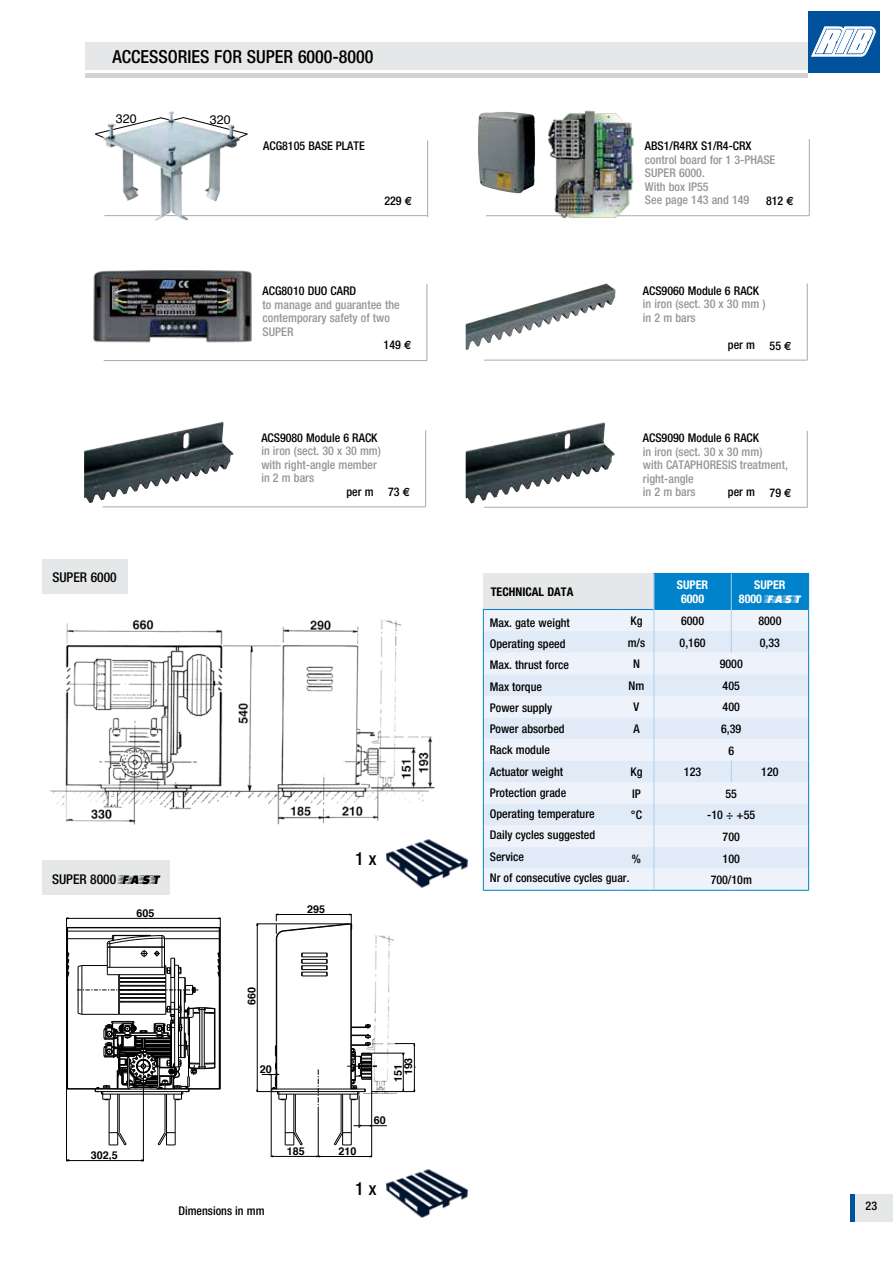
<style>
.page{position:relative;width:893px;height:1263px;background:#fff}
.page>*{position:absolute;margin:0;border:0;box-sizing:border-box;transform-origin:0 0}
.t1{font:500 condensed 18px "Helvetica Neue";color:#000}
.t2{font:500 condensed 13.5px "Helvetica Neue";color:#000}
.t3{font:12.45px "Helvetica";color:#000}
.t4{font:500 condensed 12px/21.3px "Helvetica Neue";color:#000;text-align:center}
.t5{font:500 condensed 12px/13.5px "Helvetica Neue";color:#939598}
.t6{font:700 condensed 12px/14.4px "Helvetica Neue";color:#fff;text-align:center}
.t7{font:700 condensed 12px "Helvetica Neue";color:#000}
.t8{font:700 10.8px "Helvetica";color:#000}
.s1{font-family:"Euro Sans";font-weight:700;font-stretch:normal}
.s2{font-family:"Faster One";font-weight:400;font-stretch:normal}
</style>
<div class="page">
<img style="left:478px;top:112px;width:57px;height:82px">
<hr style="left:486px;top:215px;width:323px;height:1px;background:#a7a9ac">
<hr style="left:809px;top:139px;width:1px;height:77px;background:#a7a9ac">
<img style="left:84px;top:422px;width:150px;height:81px">
<hr style="left:102px;top:506px;width:324px;height:1px;background:#a7a9ac">
<hr style="left:425px;top:430px;width:1px;height:77px;background:#a7a9ac">
<hr style="left:104px;top:215px;width:324px;height:1px;background:#a7a9ac">
<hr style="left:427px;top:140px;width:1px;height:77px;background:#a7a9ac">
<img style="left:466px;top:283px;width:150px;height:67px">
<hr style="left:484px;top:360px;width:323px;height:1px;background:#a7a9ac">
<hr style="left:807px;top:283px;width:1px;height:77px;background:#a7a9ac">
<img style="left:466px;top:422px;width:149px;height:81px">
<hr style="left:484px;top:507px;width:323px;height:1px;background:#a7a9ac">
<hr style="left:807px;top:431px;width:1px;height:76px;background:#a7a9ac">
<img style="left:543px;top:110px;width:95px;height:109px">
<svg style="left:95px;top:132px;width:153px;height:4px"></svg>
<img style="left:99px;top:111px;width:146px;height:110px">
<div style="left:85px;top:43px;width:722px;height:27px;background:#e6e7e8"></div>
<hr style="left:85px;top:73px;width:722px;height:4px;background:#d1d3d4">
<img style="left:50px;top:619px;width:384px;height:206px">
<div style="left:483px;top:573px;width:171px;height:36px;background:#e6e7e8"></div>
<div style="left:484px;top:610px;width:169px;height:280px;background:#eef3fb"></div>
<svg style="left:484px;top:631px;width:169px;height:238px;background:#e7eef8"></svg>
<hr style="left:483px;top:609px;width:136px;height:1px;background:#0083ca">
<hr style="left:619px;top:609px;width:34px;height:1px;background:#0083ca">
<svg style="left:483px;top:610px;width:1px;height:280px"></svg>
<hr style="left:483px;top:890px;width:136px;height:1px;background:#0083ca">
<hr style="left:619px;top:890px;width:35px;height:1px;background:#0083ca">
<hr style="left:654px;top:890px;width:77px;height:1px;background:#0083ca">
<hr style="left:731px;top:890px;width:78px;height:1px;background:#0083ca">
<svg style="left:653px;top:573px;width:156px;height:317px;background:#cce1f3"></svg>
<div style="left:855px;top:1194px;width:38px;height:28px;background:#e6e7e8"></div>
<hr style="left:850px;top:1194px;width:4px;height:28px;background:#00529c">
<div style="left:808px;top:11px;width:71px;height:62px;background:#00529c"></div>
<svg style="left:812px;top:27px;width:63px;height:29px;background:#bdd2e5"></svg>
<div style="left:42px;top:560px;width:85px;height:34px;background:#e6e7e8"></div>
<img style="left:374px;top:935px;width:21px;height:53px">
<hr style="left:371px;top:1078px;width:1px;height:79px;background:#000">
<hr style="left:359px;top:1095px;width:1px;height:33px;background:#000">
<hr style="left:143px;top:1083px;width:1px;height:78px;background:#000">
<hr style="left:66px;top:1089px;width:1px;height:72px;background:#000">
<hr style="left:67px;top:1160px;width:76px;height:1px;background:#000">
<hr style="left:257px;top:923px;width:92px;height:1px;background:#000">
<svg style="left:318px;top:1069px;width:1px;height:43px"></svg>
<hr style="left:318px;top:1112px;width:1px;height:45px;background:#000">
<hr style="left:271px;top:1091px;width:1px;height:66px;background:#000">
<hr style="left:354px;top:1125px;width:33px;height:1px;background:#000">
<hr style="left:257px;top:924px;width:1px;height:167px;background:#000">
<hr style="left:271px;top:1156px;width:47px;height:1px;background:#000">
<hr style="left:318px;top:1156px;width:54px;height:1px;background:#000">
<hr style="left:109px;top:1099px;width:1px;height:46px;background:#000">
<hr style="left:119px;top:1094px;width:1px;height:38px;background:#000">
<hr style="left:117px;top:1094px;width:1px;height:51px;background:#000">
<hr style="left:166px;top:1094px;width:1px;height:51px;background:#000">
<hr style="left:165px;top:1094px;width:1px;height:38px;background:#000">
<hr style="left:175px;top:1099px;width:1px;height:46px;background:#000">
<hr style="left:276px;top:939px;width:1px;height:150px;background:#000">
<hr style="left:271px;top:1089px;width:94px;height:1px;background:#000">
<hr style="left:271px;top:1091px;width:94px;height:1px;background:#000">
<hr style="left:278px;top:1094px;width:81px;height:1px;background:#000">
<hr style="left:351px;top:924px;width:1px;height:165px;background:#000">
<hr style="left:351px;top:1099px;width:1px;height:46px;background:#000">
<hr style="left:342px;top:1094px;width:1px;height:51px;background:#000">
<hr style="left:341px;top:1094px;width:1px;height:38px;background:#000">
<hr style="left:295px;top:1094px;width:1px;height:38px;background:#000">
<hr style="left:294px;top:1094px;width:1px;height:51px;background:#000">
<hr style="left:285px;top:1099px;width:1px;height:46px;background:#000">
<svg style="left:301px;top:953px;width:27px;height:24px"></svg>
<svg style="left:109px;top:1132px;width:17px;height:14px"></svg>
<svg style="left:158px;top:1132px;width:17px;height:14px"></svg>
<svg style="left:334px;top:1132px;width:17px;height:14px"></svg>
<svg style="left:285px;top:1132px;width:17px;height:14px"></svg>
<svg style="left:257px;top:1063px;width:30px;height:37px"></svg>
<svg style="left:66px;top:918px;width:155px;height:182px"></svg>
<svg style="left:276px;top:914px;width:77px;height:25px"></svg>
<svg style="left:347px;top:988px;width:69px;height:112px"></svg>
<hr style="left:377px;top:1064px;width:10px;height:4px;background:#fff">
<div style="left:42px;top:861px;width:128px;height:34px;background:#e6e7e8"></div>
<img style="left:385px;top:839px;width:83px;height:49px">
<img style="left:385px;top:1169px;width:83px;height:49px">
<hr style="left:104px;top:360px;width:323px;height:1px;background:#a7a9ac">
<hr style="left:426px;top:284px;width:1px;height:77px;background:#a7a9ac">
<img style="left:93px;top:270px;width:159px;height:73px">
<h1 class="t1" style="left:112px;top:46px;width:263px">ACCESSORIES FOR SUPER 6000-8000</h1>
<p class="t3" style="left:116px;top:109px;width:22px">320</p>
<p class="t3" style="left:210px;top:110px;width:22px">320</p>
<p class="t4" style="left:263px;top:135px;width:103px">ACG8105 BASE PLATE</p>
<p class="t4" style="left:384px;top:190px;width:29px">229 <span class="s1">€</span></p>
<p class="t4" style="left:263px;top:280px;width:95px">ACG8010 DUO CARD</p>
<p class="t5" style="left:263px;top:298px;width:139px">to manage and guarantee the contemporary safety of two<br>SUPER</p>
<p class="t4" style="left:384px;top:334px;width:29px">149 <span class="s1">€</span></p>
<p class="t2" style="left:52px;top:569px;width:66px">SUPER 6000</p>
<p class="t4" style="left:261px;top:427px;width:118px">ACS9080 Module 6 RACK</p>
<p class="t5" style="left:261px;top:444px;width:121px">in iron (sect. 30 x 30 mm) with right-angle member in 2 m bars</p>
<p class="t4" style="left:346px;top:481px;width:29px">per m</p>
<p class="t4" style="left:388px;top:481px;width:23px">73 <span class="s1">€</span></p>
<p class="t2" style="left:52px;top:871px;width:110px">SUPER 8000 <span class="s2">FAST</span></p>
<p class="t8" style="left:137px;top:904px;width:19px">605</p>
<p class="t8" style="left:91px;top:1147px;width:28px">302,5</p>
<p class="t8" style="left:307px;top:900px;width:19px">295</p>
<h1 class="t1" style="left:355px;top:848px;width:23px">1 x</h1>
<p class="t8" style="left:243px;top:1005px;width:19px;rotate:-90deg">660</p>
<p class="t8" style="left:260px;top:1060px;width:13px">20</p>
<p class="t8" style="left:287px;top:1142px;width:19px">185</p>
<p class="t8" style="left:400px;top:1075px;width:19px;rotate:-90deg">193</p>
<p class="t8" style="left:389px;top:1082px;width:19px;rotate:-90deg">151</p>
<p class="t8" style="left:338px;top:1142px;width:19px">210</p>
<p class="t8" style="left:374px;top:1112px;width:13px">60</p>
<h1 class="t1" style="left:355px;top:1178px;width:23px">1 x</h1>
<p class="t4" style="left:178px;top:1200px;width:88px">Dimensions in mm</p>
<p class="t4" style="left:645px;top:135px;width:108px">ABS1/R4RX S1/R4-CRX</p>
<p class="t5" style="left:645px;top:153px;width:132px">control board for 1 3-PHASE<br>SUPER 6000.<br>With box IP55<br>See page 143 and 149</p>
<p class="t4" style="left:766px;top:190px;width:29px">812 <span class="s1">€</span></p>
<p class="t4" style="left:643px;top:280px;width:118px">ACS9060 Module 6 RACK</p>
<p class="t5" style="left:643px;top:297px;width:124px">in iron (sect. 30 x 30 mm ) in 2 m bars</p>
<p class="t4" style="left:728px;top:334px;width:29px">per m</p>
<p class="t4" style="left:770px;top:334px;width:23px">55 <span class="s1">€</span></p>
<p class="t7" style="left:491px;top:584px;width:84px">TECHNICAL DATA</p>
<p class="t4" style="left:643px;top:427px;width:118px">ACS9090 Module 6 RACK</p>
<p class="t5" style="left:643px;top:444px;width:146px">in iron (sect. 30 x 30 mm)<br>with CATAPHORESIS treatment, right-angle<br>in 2 m bars</p>
<p class="t4" style="left:770px;top:482px;width:23px">79 <span class="s1">€</span></p>
<p class="t4" style="left:728px;top:481px;width:29px">per m</p>
<p class="t6" style="left:677px;top:577px;width:33px">SUPER<br>6000</p>
<p class="t6" style="left:739px;top:577px;width:63px">SUPER<br>8000 <span class="s2">FAST</span></p>
<p class="t4" style="left:630px;top:610px;width:13px">Kg</p>
<p class="t4" style="left:681px;top:610px;width:25px">6000</p>
<p class="t4" style="left:758px;top:610px;width:25px">8000</p>
<p class="t4" style="left:628px;top:632px;width:19px">m/s</p>
<p class="t4" style="left:680px;top:632px;width:27px">0,160</p>
<p class="t4" style="left:760px;top:632px;width:22px">0,33</p>
<p class="t4" style="left:633px;top:653px;width:8px">N</p>
<p class="t4" style="left:720px;top:653px;width:25px">9000</p>
<p class="t4" style="left:629px;top:675px;width:17px">Nm</p>
<p class="t4" style="left:723px;top:675px;width:19px">405</p>
<p class="t4" style="left:634px;top:696px;width:7px">V</p>
<p class="t4" style="left:723px;top:696px;width:19px">400</p>
<p class="t4" style="left:633px;top:718px;width:8px">A</p>
<p class="t4" style="left:721px;top:718px;width:22px">6,39<br>6</p>
<p class="t4" style="left:630px;top:761px;width:13px">Kg</p>
<p class="t4" style="left:684px;top:761px;width:19px">123</p>
<p class="t4" style="left:761px;top:761px;width:19px">120</p>
<p class="t4" style="left:632px;top:783px;width:10px">IP</p>
<p class="t4" style="left:725px;top:783px;width:13px">55</p>
<p class="t4" style="left:631px;top:804px;width:13px">°C</p>
<p class="t4" style="left:707px;top:804px;width:49px">-10 ÷ +55<br>700</p>
<p class="t4" style="left:632px;top:848px;width:11px">%</p>
<p class="t4" style="left:711px;top:847px;width:43px">100<br>700/10m</p>
<p class="t4" style="left:490px;top:612px;width:141px;text-align:left">Max. gate weight<br>Operating speed<br>Max. thrust force<br>Max torque<br>Power supply<br>Power absorbed<br>Rack module<br>Actuator weight<br>Protection grade<br>Operating temperature<br>Daily cycles suggested<br>Service<br>Nr of consecutive cycles guar.</p>
<p class="t4" style="left:866px;top:1195px;width:13px">23</p>
</div>
